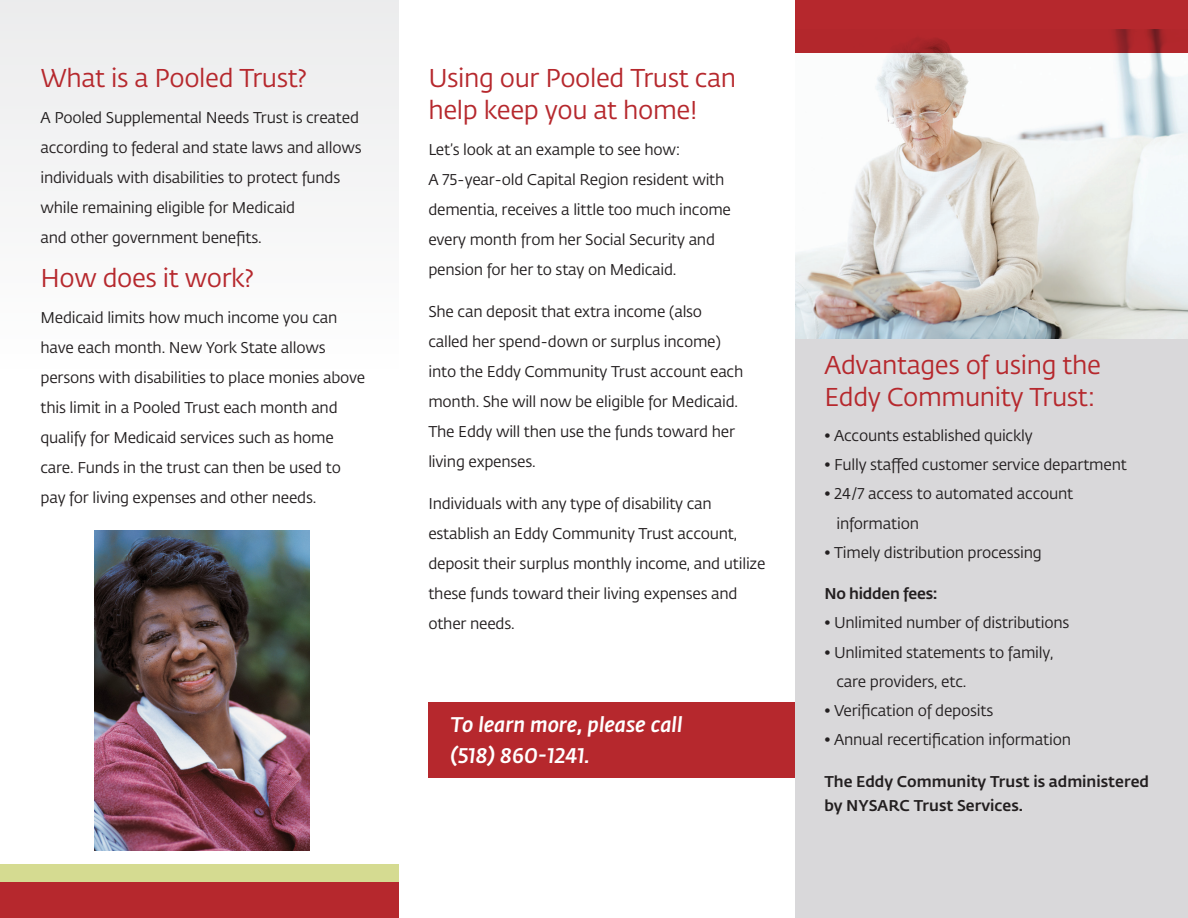
<style>
.page{position:relative;width:1188px;height:918px;background:#fff}
.page>*{position:absolute;margin:0;border:0;box-sizing:border-box;transform-origin:0 0}
.t1{font:25.5px/31.5px "Fedra Sans Pro";letter-spacing:-.015em;color:#b6282d}
.t2{font:italic 500 21px/31.5px "Fedra Sans Pro";color:#fff}
.t3{font:15.45px/30px "Fedra Sans Pro";letter-spacing:-.015em;color:#231f20}
.t4{font:500 15.45px/24px "Fedra Sans Pro";color:#231f20}
</style>
<div class="page">
<div style="left:428px;top:702px;width:410px;height:76px;background:#b6282d"></div>
<div style="left:0;top:0;width:399px;height:918px;background:linear-gradient(to right,#f9f9f9,#f9f9f9)"></div>
<div style="left:795px;top:54px;width:393px;height:864px;background:#d9d8da"></div>
<div style="left:0;top:864px;width:399px;height:34px;background:#d5db91"></div>
<div style="left:0;top:882px;width:399px;height:36px;background:#b6282d"></div>
<img style="left:795px;top:53px;width:393px;height:285px">
<div style="left:795px;top:0;width:393px;height:53px;background:#b6282d"></div>
<img style="left:94px;top:530px;width:215px;height:320px">
<p class="t1" style="left:40px;top:62px;width:268px">What is a Pooled Trust?</p>
<p class="t3" style="left:40px;top:103px;width:323px">A Pooled Supplemental Needs Trust is created according to federal and state laws and allows individuals with disabilities to protect funds while remaining eligible for Medicaid<br>and other government benefits.</p>
<p class="t1" style="left:40px;top:261px;width:215px">How does it work?</p>
<p class="t3" style="left:40px;top:302px;width:326px">Medicaid limits how much income you can have each month. New York State allows persons with disabilities to place monies above this limit in a Pooled Trust each month and qualify for Medicaid services such as home care. Funds in the trust can then be used to pay for living expenses and other needs.</p>
<p class="t1" style="left:428px;top:62px;width:309px">Using our Pooled Trust can help keep you at home!</p>
<p class="t3" style="left:428px;top:134px;width:253px">Let’s look at an example to see how:</p>
<p class="t3" style="left:428px;top:164px;width:304px">A 75-year-old Capital Region resident with dementia, receives a little too much income every month from her Social Security and pension for her to stay on Medicaid.</p>
<p class="t3" style="left:428px;top:296px;width:317px">She can deposit that extra income (also called her spend-down or surplus income) into the Eddy Community Trust account each month. She will now be eligible for Medicaid.<br>The Eddy will then use the funds toward her living expenses.</p>
<p class="t3" style="left:428px;top:488px;width:339px">Individuals with any type of disability can establish an Eddy Community Trust account, deposit their surplus monthly income, and utilize these funds toward their living expenses and other needs.</p>
<p class="t2" style="left:450px;top:708px;width:234px">To learn more, please call (518) 860-1241.</p>
<p class="t1" style="left:824px;top:349px;width:278px">Advantages of using the<br>Eddy Community Trust:</p>
<p class="t3" style="left:824px;top:420px;width:210px">• Accounts established quickly</p>
<p class="t3" style="left:824px;top:449px;width:304px">• Fully staffed customer service department</p>
<p class="t3" style="left:836px;top:479px;width:239px;line-height:29.2px;text-indent:-12px">• 24/7 access to automated account information</p>
<p class="t3" style="left:824px;top:537px;width:219px">• Timely distribution processing</p>
<p class="t4" style="left:824px;top:581px;width:115px">No hidden fees:</p>
<p class="t3" style="left:824px;top:607px;width:247px">• Unlimited number of distributions</p>
<p class="t3" style="left:836px;top:637px;width:219px;line-height:29.2px;text-indent:-12px">• Unlimited statements to family, care providers, etc.</p>
<p class="t3" style="left:824px;top:695px;width:170px">• Verification of deposits</p>
<p class="t3" style="left:824px;top:724px;width:248px">• Annual recertification information</p>
<p class="t4" style="left:824px;top:769px;width:326px">The Eddy Community Trust is administered by NYSARC Trust Services.</p>
</div>
